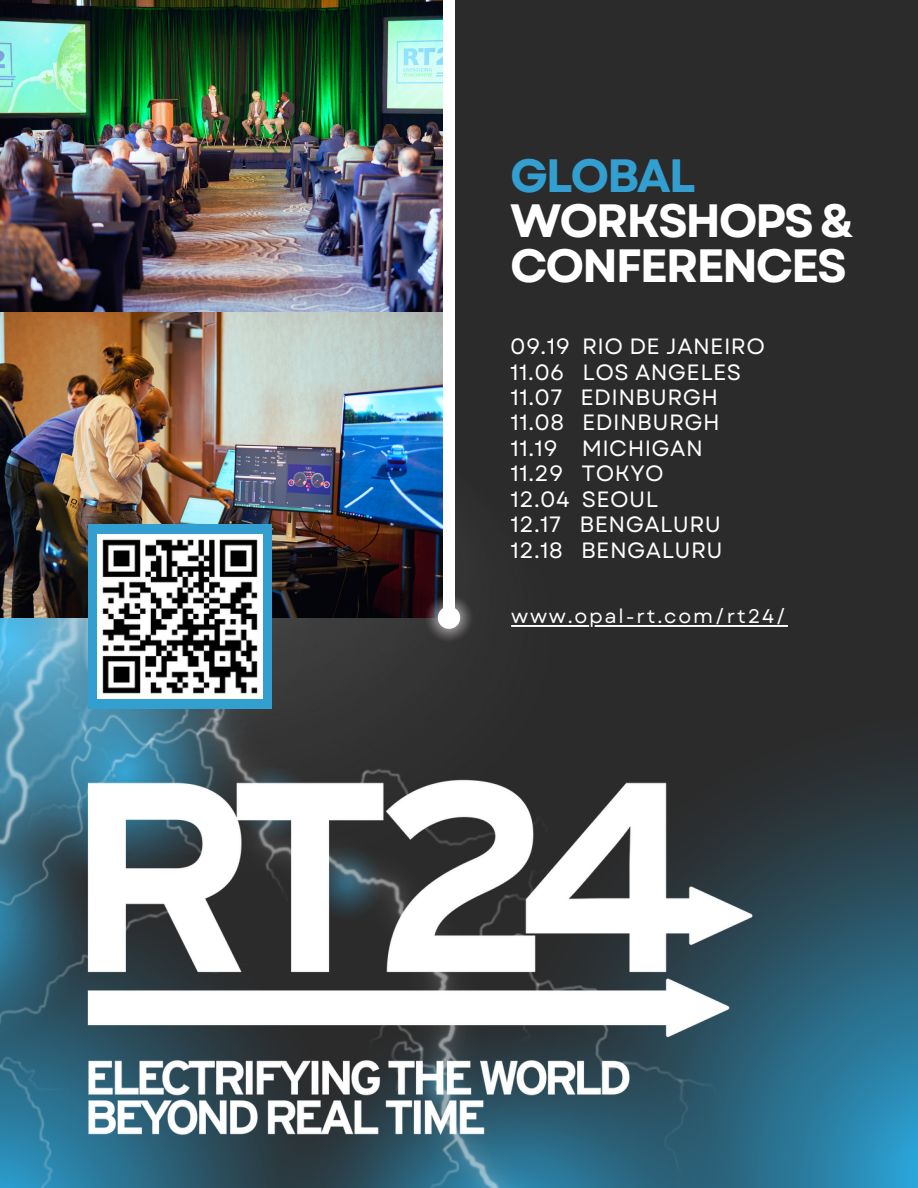
<style>
.page{position:relative;width:918px;height:1188px;background:#2b2b2b}
.page>*{position:absolute;margin:0;border:0;box-sizing:border-box;transform-origin:0 0}
.t1{font:700 46.65px/45.3px "Garet";letter-spacing:-.05em;color:#fff}
.t2{font:700 46.65px "Garet";letter-spacing:-.05em;color:#339fd0}
.t3{font:22.05px/25.5px "Garet";letter-spacing:.02em;color:#fff}
.t4{font:19.65px "Garet";letter-spacing:.09em;color:#fff}
</style>
<div class="page">
<svg style="left:748px;top:767px;width:170px;height:421px;background:#2b5e74"></svg>
<img style="left:365px;top:625px;width:355px;height:563px">
<img style="left:0;top:898px;width:365px;height:290px">
<img style="left:0;top:617px;width:569px;height:281px">
<img style="left:0;top:311px;width:444px;height:306px">
<img style="left:0;top:0;width:444px;height:311px">
<img style="left:77px;top:764px;width:681px;height:384px">
<img style="left:426px;top:593px;width:47px;height:50px">
<div style="left:88px;top:524px;width:184px;height:185px;background:#339fd0"></div>
<img style="left:98px;top:534px;width:164px;height:165px">
<hr style="left:595px;top:625px;width:193px;height:2px;background:#fff">
<hr style="left:511px;top:625px;width:78px;height:2px;background:#fff">
<div style="left:444px;top:0;width:11px;height:618px;background:#fff"></div>
<svg style="left:438px;top:606px;width:22px;height:23px"></svg>
<h1 class="t2" style="left:510px;top:146px;width:187px">GLOBAL</h1>
<h1 class="t1" style="left:510px;top:200px;width:346px">WORKSHOPS &amp;<br>CONFERENCES</h1>
<p class="t3" style="left:510px;top:334px;width:256px">09.19 RIO DE JANEIRO<br>11.06 LOS ANGELES<br>11.07 EDINBURGH<br>11.08 EDINBURGH<br>11.19 MICHIGAN<br>11.29 TOKYO<br>12.04 SEOUL<br>12.17 BENGALURU<br>12.18 BENGALURU</p>
<p class="t4" style="left:511px;top:604px;width:277px">www.opal-rt.com/rt24/</p>
</div>
